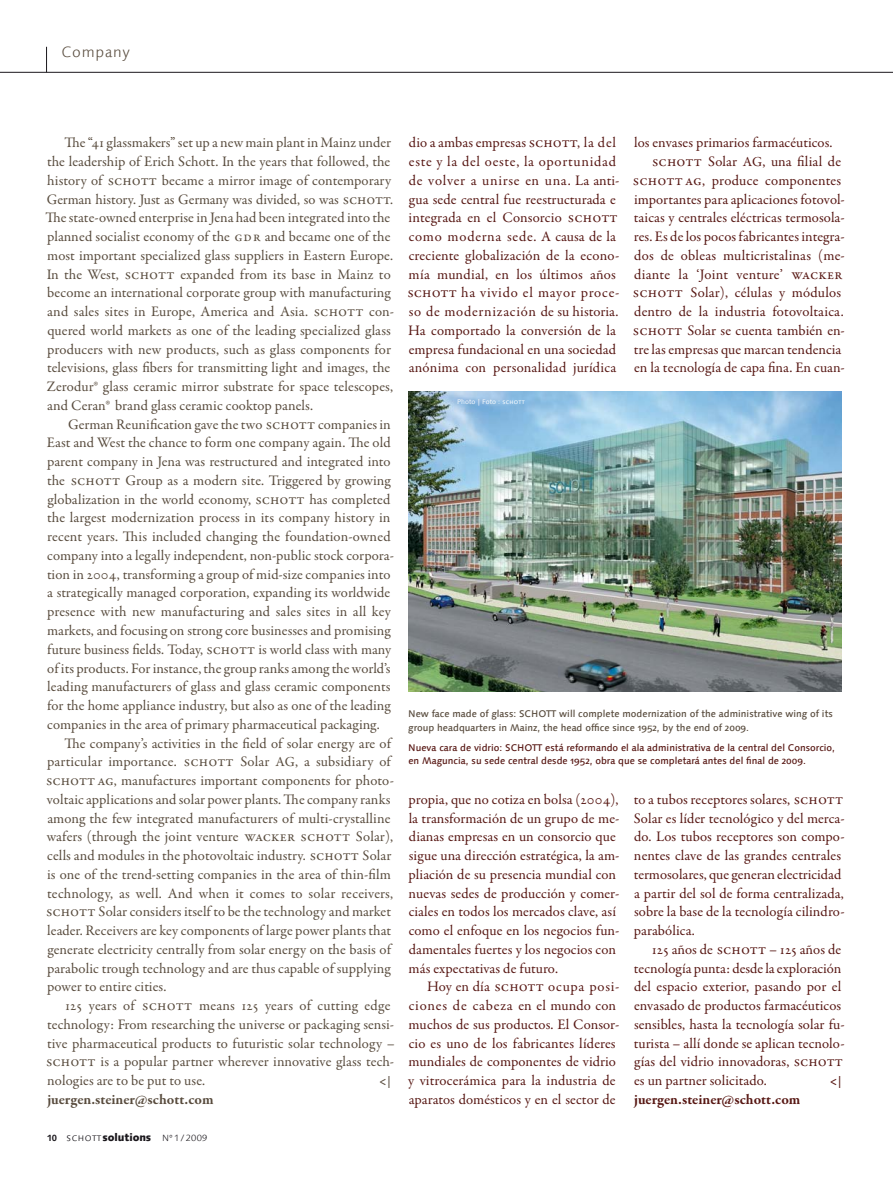
<style>
.page{position:relative;width:893px;height:1191px;background:#fff}
.page>*{position:absolute;margin:0;border:0;box-sizing:border-box;transform-origin:0 0}
.t1{font:300 15px "Linotype Syntax Com";letter-spacing:.05em;color:#584b3d}
.t2{font:14.7px/18.8px "Garamond Premr Pro";letter-spacing:.005em;color:#584b3d}
.t3{font:14.7px/18.8px "Garamond Premr Pro";letter-spacing:.005em;color:#571713}
.t4{font:700 14.7px "Garamond Premr Pro";color:#571713}
.t5{font:700 14.7px "Garamond Premr Pro";color:#584b3d}
.t6{font:12px "Linotype Syntax Com";color:#571713}
.t7{font:12px "Linotype Syntax Com";color:#584b3d}
.t8{font:800 10.5px "Linotype Syntax Com";letter-spacing:-.01em;color:#1a171c}
.t9{font:500 9.75px/13.5px "Linotype Syntax Com";color:#571713}
.t10{font:500 9.75px/13.5px "Linotype Syntax Com";color:#584b3d}
.t11{font:6.75px "Linotype Syntax Com";letter-spacing:.01em;color:#fff}
.s1{font-size:13.8px}
.s2{font-family:"Garamond Premr Pro Capt"}
.s3{font-weight:700;font-size:9px}
.s4{font-weight:300}
.s5{font-weight:300;font-size:9px}
</style>
<div class="page">
<img style="left:408px;top:391px;width:434px;height:300px">
<hr style="left:0;top:72px;width:893px;height:1px;background:#1a171c">
<svg style="left:46px;top:47px;width:1px;height:25px"></svg>
<p class="t1" style="left:62px;top:43px;width:70px">Company</p>
<p class="t2" style="left:45px;top:134px;width:350px;text-indent:19px">The “41 glassmakers” set up a new main plant in Mainz under the leadership of Erich Schott. In the years that followed, the history of schott became a mirror image of contemporary German history. Just as Germany was divided, so was schott.<br>The state-owned enterprise in Jena had been integrated into the planned socialist economy of the <span class="s1">gdr</span> and became one of the most important specialized glass suppliers in Eastern Europe.<br>In the West, schott expanded from its base in Mainz to become an international corporate group with manufacturing and sales sites in Europe, America and Asia. schott con&shy;quered world markets as one of the leading specialized glass producers with new products, such as glass components for televisions, glass fibers for transmitting light and images, the Zerodur<span class="s2">®</span> glass ceramic mirror substrate for space telescopes, and Ceran<span class="s2">®</span> brand glass ceramic cooktop panels.</p>
<p class="t2" style="left:68px;top:415px;width:324px">German Reunification gave the two schott companies in</p>
<p class="t2" style="left:47px;top:434px;width:345px">East and West the chance to form one company again. The old</p>
<p class="t2" style="left:47px;top:452px;width:345px">parent company in Jena was restructured and integrated into</p>
<p class="t2" style="left:47px;top:471px;width:345px">the schott Group as a modern site. Triggered by growing</p>
<p class="t2" style="left:47px;top:490px;width:345px">globalization in the world economy, schott has completed</p>
<p class="t2" style="left:47px;top:509px;width:345px">the largest modernization process in its company history in</p>
<p class="t2" style="left:47px;top:527px;width:345px">recent years. This included changing the foundation-owned</p>
<p class="t2" style="left:47px;top:546px;width:348px">company into a legally independent, non-public stock corpora-</p>
<p class="t2" style="left:47px;top:565px;width:345px">tion in 2004, transforming a group of mid-size companies into</p>
<p class="t2" style="left:47px;top:584px;width:345px">a strategically managed corporation, expanding its worldwide</p>
<p class="t2" style="left:47px;top:602px;width:345px">presence with new manufacturing and sales sites in all key</p>
<p class="t2" style="left:47px;top:621px;width:345px">markets, and focusing on strong core businesses and promising</p>
<p class="t2" style="left:47px;top:640px;width:345px">future business fields. Today, schott is world class with many</p>
<p class="t2" style="left:47px;top:659px;width:345px">of its products. For instance, the group ranks among the world’s</p>
<p class="t2" style="left:47px;top:677px;width:345px">leading manufacturers of glass and glass ceramic components</p>
<p class="t2" style="left:47px;top:696px;width:345px">for the home appliance industry, but also as one of the leading</p>
<p class="t2" style="left:47px;top:715px;width:334px">companies in the area of primary pharmaceutical packaging.</p>
<p class="t2" style="left:64px;top:734px;width:328px">The company’s activities in the field of solar energy are of</p>
<p class="t2" style="left:47px;top:752px;width:345px">particular importance. schott Solar <span class="s1">AG</span>, a subsidiary of</p>
<p class="t2" style="left:46px;top:771px;width:349px">schottag, manufactures important components for photo-</p>
<p class="t2" style="left:47px;top:790px;width:345px">voltaic applications and solar power plants. The company ranks</p>
<p class="t2" style="left:47px;top:809px;width:345px">among the few integrated manufacturers of multi-crystalline</p>
<p class="t2" style="left:47px;top:827px;width:348px">wafers (through the joint venture wacker schott Solar),</p>
<p class="t2" style="left:47px;top:846px;width:346px">cells and modules in the photovoltaic industry. schott Solar</p>
<p class="t2" style="left:47px;top:865px;width:345px">is one of the trend-setting companies in the area of thin-film</p>
<p class="t2" style="left:47px;top:884px;width:347px">technology, as well. And when it comes to solar receivers,</p>
<p class="t2" style="left:46px;top:902px;width:346px">schott Solar considers itself to be the technology and market</p>
<p class="t2" style="left:47px;top:921px;width:345px">leader. Receivers are key components of large power plants that</p>
<p class="t2" style="left:47px;top:940px;width:345px">generate electricity centrally from solar energy on the basis of</p>
<p class="t2" style="left:47px;top:959px;width:345px">parabolic trough technology and are thus capable of supplying</p>
<p class="t2" style="left:47px;top:977px;width:121px">power to entire cities.</p>
<p class="t2" style="left:65px;top:996px;width:327px">125 years of schott means 125 years of cutting edge</p>
<p class="t2" style="left:47px;top:1015px;width:349px">technology: From researching the universe or packaging sensi-</p>
<p class="t2" style="left:47px;top:1034px;width:349px">tive pharmaceutical products to futuristic solar technology –</p>
<p class="t2" style="left:46px;top:1052px;width:349px">schott is a popular partner wherever innovative glass tech-</p>
<p class="t2" style="left:47px;top:1071px;width:159px">nologies are to be put to use.</p>
<p class="t7" style="left:379px;top:1073px;width:14px">&lt;|</p>
<p class="t5" style="left:47px;top:1090px;width:168px">juergen.steiner@schott.com</p>
<p class="t8" style="left:47px;top:1131px;width:162px"><span class="s3">10</span> <span class="s4">schott</span>solutions <span class="s5">Nº 1 / 2009</span></p>
<p class="t3" style="left:408px;top:134px;width:213px">dio a ambas empresas schott, la del este y la del oeste, la oportunidad de volver a unirse en una. La anti&shy;gua sede central fue reestructurada e integrada en el Consorcio schott como moderna sede. A causa de la creciente globalización de la econo&shy;mía mundial, en los últimos años schott ha vivido el mayor proce&shy;so de modernización de su historia.<br>Ha comportado la conversión de la empresa fundacional en una sociedad anónima con personalidad jurídica</p>
<p class="t3" style="left:634px;top:134px;width:200px">los envases primarios farmacéuticos.</p>
<p class="t3" style="left:652px;top:152px;width:190px">schott Solar <span class="s1">AG</span>, una filial de</p>
<p class="t3" style="left:633px;top:171px;width:210px">schott ag, produce componentes</p>
<p class="t3" style="left:634px;top:190px;width:212px">importantes para aplicaciones fotovol-</p>
<p class="t3" style="left:634px;top:209px;width:212px">taicas y centrales eléctricas termosola-</p>
<p class="t3" style="left:634px;top:227px;width:212px">res. Es de los pocos fabricantes integra-</p>
<p class="t3" style="left:634px;top:246px;width:212px">dos de obleas multicristalinas (me-</p>
<p class="t3" style="left:634px;top:265px;width:210px">diante la ‘Joint venture’ wacker</p>
<p class="t3" style="left:633px;top:284px;width:210px">schott Solar), células y módulos</p>
<p class="t3" style="left:634px;top:302px;width:211px">dentro de la industria fotovoltaica.</p>
<p class="t3" style="left:633px;top:321px;width:213px">schott Solar se cuenta también en-</p>
<p class="t3" style="left:634px;top:340px;width:209px">tre las empresas que marcan tendencia</p>
<p class="t3" style="left:634px;top:359px;width:212px">en la tecnología de capa fina. En cuan-</p>
<p class="t11" style="left:457px;top:398px;width:68px">Photo | Foto : schott</p>
<p class="t10" style="left:408px;top:707px;width:426px">New face made of glass: SCHOTT will complete modernization of the administrative wing of its group headquarters in Mainz, the head office since 1952, by the end of 2009.</p>
<p class="t9" style="left:408px;top:740px;width:428px">Nueva cara de vidrio: SCHOTT está reformando el ala administrativa de la central del Consorcio, en Maguncia, su sede central desde 1952, obra que se completará antes del final de 2009.</p>
<p class="t3" style="left:408px;top:790px;width:212px">propia, que no cotiza en bolsa (2004), la transformación de un grupo de me&shy;dianas empresas en un consorcio que sigue una dirección estratégica, la am&shy;pliación de su presencia mundial con nuevas sedes de producción y comer&shy;ciales en todos los mercados clave, así como el enfoque en los negocios fun&shy;damentales fuertes y los negocios con más expectativas de futuro.</p>
<p class="t3" style="left:408px;top:977px;width:213px;text-indent:19px">Hoy en día schott ocupa posi&shy;ciones de cabeza en el mundo con muchos de sus productos. El Consor&shy;cio es uno de los fabricantes líderes mundiales de componentes de vidrio y vitrocerámica para la industria de aparatos domésticos y en el sector de</p>
<p class="t3" style="left:634px;top:790px;width:213px">to a tubos receptores solares, schott Solar es líder tecnológico y del merca&shy;do. Los tubos receptores son compo&shy;nentes clave de las grandes centrales termosolares, que generan electricidad a partir del sol de forma centralizada, sobre la base de la tecnología cilindro&shy;parabólica.</p>
<p class="t3" style="left:634px;top:940px;width:212px;text-indent:18px">125 años de schott – 125 años de tecnología punta: desde la exploración del espacio exterior, pasando por el envasado de productos farmacéuticos sensibles, hasta la tecnología solar fu&shy;turista – allí donde se aplican tecnolo&shy;gías del vidrio innovadoras, schott es un partner solicitado.</p>
<p class="t6" style="left:830px;top:1073px;width:14px">&lt;|</p>
<p class="t4" style="left:634px;top:1090px;width:168px">juergen.steiner@schott.com</p>
</div>
